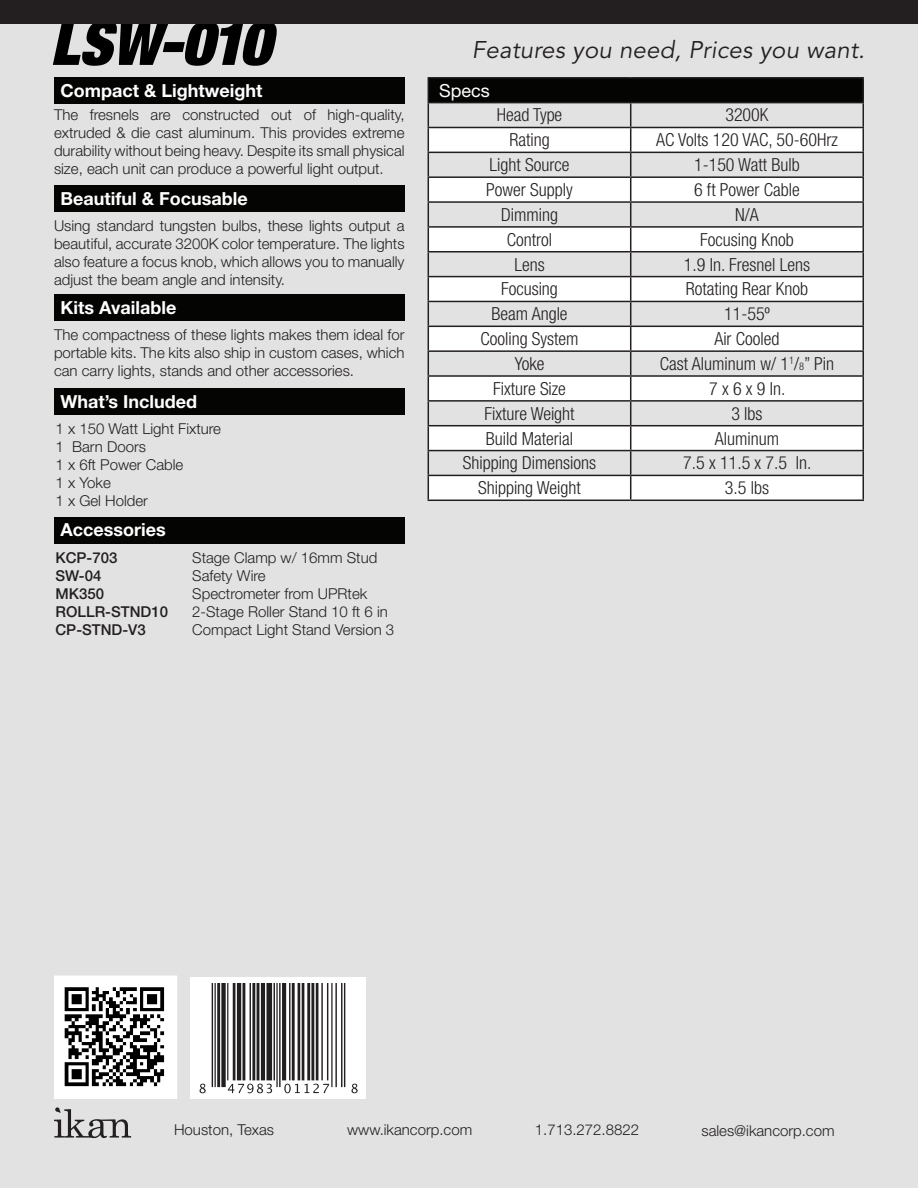
<style>
.page{position:relative;width:918px;height:1188px;background:#e2e2e2}
.page>*{position:absolute;margin:0;border:0;box-sizing:border-box;transform-origin:0 0}
.t1{font:italic 900 condensed 61.5px "Helvetica Neue LT Std";letter-spacing:-.02em;color:#000}
.t2{font:italic 24px "Avenir LT Std";letter-spacing:.01em;color:#231f20}
.t3{font:300 condensed 18px "Helvetica Neue LT Std";color:#231f20}
.t4{font:700 18px "Helvetica Neue LT Std";color:#fff}
.t5{font:18px "Helvetica Neue LT Std";color:#fff}
.t6{font:300 15px/18px "Helvetica Neue LT Std";color:#231f20;text-align:justify}
.t7{font:500 15px "Helvetica Neue LT Std";color:#231f20}
.s1{font-size:10.5px}
</style>
<div class="page">
<svg style="left:54px;top:1107px;width:77px;height:31px"></svg>
<div style="left:0;top:0;width:918px;height:24px;background:#231f20"></div>
<div style="left:54px;top:77px;width:351px;height:27px;background:#040503"></div>
<div style="left:54px;top:185px;width:351px;height:27px;background:#040503"></div>
<div style="left:54px;top:294px;width:351px;height:27px;background:#040503"></div>
<div style="left:54px;top:517px;width:351px;height:26px;background:#040503"></div>
<div style="left:54px;top:388px;width:351px;height:27px;background:#040503"></div>
<img style="left:56px;top:978px;width:119px;height:119px">
<div style="left:54px;top:976px;width:123px;height:123px;border:1px solid #fff"></div>
<div style="left:191px;top:978px;width:175px;height:121px;background:#fff"></div>
<img style="left:199px;top:983px;width:159px;height:110px">
<div style="left:428px;top:78px;width:435px;height:25px;background:#040503"></div>
<svg style="left:429px;top:128px;width:433px;height:372px;fill:#fff"></svg>
<hr style="left:428px;top:77px;width:203px;height:2px;background:#231f20">
<hr style="left:631px;top:77px;width:233px;height:2px;background:#231f20">
<hr style="left:862px;top:79px;width:2px;height:23px;background:#231f20">
<hr style="left:428px;top:102px;width:203px;height:1px;background:#231f20">
<hr style="left:631px;top:102px;width:233px;height:1px;background:#231f20">
<hr style="left:862px;top:103px;width:2px;height:24px;background:#231f20">
<hr style="left:428px;top:127px;width:203px;height:1px;background:#231f20">
<hr style="left:631px;top:127px;width:233px;height:1px;background:#231f20">
<hr style="left:862px;top:128px;width:2px;height:24px;background:#231f20">
<hr style="left:428px;top:152px;width:203px;height:1px;background:#231f20">
<hr style="left:631px;top:152px;width:233px;height:1px;background:#231f20">
<hr style="left:862px;top:153px;width:2px;height:23px;background:#231f20">
<hr style="left:428px;top:176px;width:203px;height:2px;background:#231f20">
<hr style="left:631px;top:176px;width:233px;height:2px;background:#231f20">
<hr style="left:862px;top:178px;width:2px;height:23px;background:#231f20">
<hr style="left:428px;top:201px;width:203px;height:2px;background:#231f20">
<hr style="left:631px;top:201px;width:233px;height:2px;background:#231f20">
<hr style="left:862px;top:203px;width:2px;height:23px;background:#231f20">
<hr style="left:428px;top:226px;width:203px;height:2px;background:#231f20">
<hr style="left:631px;top:226px;width:233px;height:2px;background:#231f20">
<hr style="left:862px;top:228px;width:2px;height:23px;background:#231f20">
<hr style="left:428px;top:251px;width:203px;height:2px;background:#231f20">
<hr style="left:631px;top:251px;width:233px;height:2px;background:#231f20">
<hr style="left:862px;top:253px;width:2px;height:23px;background:#231f20">
<hr style="left:428px;top:276px;width:203px;height:1px;background:#231f20">
<hr style="left:631px;top:276px;width:233px;height:1px;background:#231f20">
<hr style="left:862px;top:277px;width:2px;height:24px;background:#231f20">
<hr style="left:428px;top:301px;width:203px;height:1px;background:#231f20">
<hr style="left:631px;top:301px;width:233px;height:1px;background:#231f20">
<hr style="left:862px;top:302px;width:2px;height:24px;background:#231f20">
<hr style="left:428px;top:326px;width:203px;height:1px;background:#231f20">
<hr style="left:631px;top:326px;width:233px;height:1px;background:#231f20">
<hr style="left:862px;top:327px;width:2px;height:23px;background:#231f20">
<hr style="left:428px;top:350px;width:203px;height:2px;background:#231f20">
<hr style="left:631px;top:350px;width:233px;height:2px;background:#231f20">
<hr style="left:862px;top:352px;width:2px;height:23px;background:#231f20">
<hr style="left:428px;top:375px;width:203px;height:2px;background:#231f20">
<hr style="left:631px;top:375px;width:233px;height:2px;background:#231f20">
<hr style="left:862px;top:377px;width:2px;height:23px;background:#231f20">
<hr style="left:428px;top:400px;width:203px;height:2px;background:#231f20">
<hr style="left:631px;top:400px;width:233px;height:2px;background:#231f20">
<hr style="left:862px;top:402px;width:2px;height:23px;background:#231f20">
<hr style="left:428px;top:425px;width:203px;height:1px;background:#231f20">
<hr style="left:631px;top:425px;width:233px;height:1px;background:#231f20">
<hr style="left:862px;top:426px;width:2px;height:24px;background:#231f20">
<hr style="left:428px;top:450px;width:203px;height:1px;background:#231f20">
<hr style="left:631px;top:450px;width:233px;height:1px;background:#231f20">
<hr style="left:862px;top:451px;width:2px;height:24px;background:#231f20">
<hr style="left:428px;top:475px;width:203px;height:1px;background:#231f20">
<svg style="left:428px;top:79px;width:1px;height:421px"></svg>
<hr style="left:631px;top:475px;width:233px;height:1px;background:#231f20">
<svg style="left:630px;top:103px;width:1px;height:397px"></svg>
<hr style="left:862px;top:476px;width:2px;height:24px;background:#231f20">
<hr style="left:428px;top:500px;width:203px;height:1px;background:#231f20">
<hr style="left:631px;top:500px;width:233px;height:1px;background:#231f20">
<p class="t1" style="left:50px;top:4px;width:222px">LSW-010</p>
<p class="t4" style="left:60px;top:79px;width:203px">Compact &amp; Lightweight</p>
<p class="t6" style="left:54px;top:106px;width:352px">The fresnels are constructed out of high-quality, extruded &amp; die cast aluminum. This provides extreme durability without being heavy. Despite its small physical size, each unit can produce a powerful light output.</p>
<p class="t4" style="left:60px;top:187px;width:189px">Beautiful &amp; Focusable</p>
<p class="t6" style="left:54px;top:216px;width:352px">Using standard tungsten bulbs, these lights output a beautiful, accurate 3200K color temperature. The lights also feature a focus knob, which allows you to manually adjust the beam angle and intensity.</p>
<p class="t4" style="left:60px;top:297px;width:117px">Kits Available</p>
<p class="t6" style="left:54px;top:325px;width:352px">The compactness of these lights makes them ideal for portable kits. The kits also ship in custom cases, which can carry lights, stands and other accessories.</p>
<p class="t4" style="left:60px;top:390px;width:138px">What’s Included</p>
<p class="t6" style="left:56px;top:419px;width:167px">1 x 150 Watt Light Fixture</p>
<p class="t6" style="left:56px;top:437px;width:92px">1 Barn Doors</p>
<p class="t6" style="left:56px;top:455px;width:129px">1 x 6ft Power Cable</p>
<p class="t6" style="left:56px;top:473px;width:57px">1 x Yoke</p>
<p class="t6" style="left:56px;top:491px;width:94px">1 x Gel Holder</p>
<p class="t4" style="left:60px;top:519px;width:107px">Accessories</p>
<p class="t7" style="left:56px;top:548px;width:63px">KCP-703</p>
<p class="t7" style="left:56px;top:566px;width:47px">SW-04</p>
<p class="t7" style="left:56px;top:584px;width:50px">MK350</p>
<p class="t7" style="left:56px;top:602px;width:114px">ROLLR-STND10</p>
<p class="t7" style="left:56px;top:620px;width:92px">CP-STND-V3</p>
<p class="t6" style="left:192px;top:548px;width:187px">Stage Clamp w/ 16mm Stud</p>
<p class="t6" style="left:192px;top:566px;width:75px">Safety Wire</p>
<p class="t6" style="left:192px;top:584px;width:177px">Spectrometer from UPRtek</p>
<p class="t6" style="left:192px;top:602px;width:197px">2-Stage Roller Stand 10 ft 6 in</p>
<p class="t6" style="left:192px;top:620px;width:204px">Compact Light Stand Version 3</p>
<p class="t2" style="left:472px;top:36px;width:395px">Features you need, Prices you want.</p>
<p class="t5" style="left:439px;top:80px;width:52px">Specs</p>
<p class="t3" style="left:497px;top:105px;width:67px">Head Type</p>
<p class="t3" style="left:725px;top:105px;width:45px">3200K</p>
<p class="t3" style="left:509px;top:130px;width:42px">Rating</p>
<p class="t3" style="left:656px;top:130px;width:183px">AC Volts 120 VAC, 50-60Hrz</p>
<p class="t3" style="left:490px;top:155px;width:81px">Light Source</p>
<p class="t3" style="left:694px;top:155px;width:107px">1-150 Watt Bulb</p>
<p class="t3" style="left:486px;top:179px;width:88px">Power Supply</p>
<p class="t3" style="left:694px;top:179px;width:107px">6 ft Power Cable</p>
<p class="t3" style="left:501px;top:204px;width:58px">Dimming</p>
<p class="t3" style="left:735px;top:204px;width:25px">N/A</p>
<p class="t3" style="left:507px;top:229px;width:47px">Control</p>
<p class="t3" style="left:700px;top:229px;width:95px">Focusing Knob</p>
<p class="t3" style="left:514px;top:254px;width:32px">Lens</p>
<p class="t3" style="left:684px;top:254px;width:128px">1.9 In. Fresnel Lens</p>
<p class="t3" style="left:501px;top:279px;width:58px">Focusing</p>
<p class="t3" style="left:686px;top:279px;width:124px">Rotating Rear Knob</p>
<p class="t3" style="left:491px;top:304px;width:78px">Beam Angle</p>
<p class="t3" style="left:724px;top:304px;width:47px">11-55º</p>
<p class="t3" style="left:480px;top:328px;width:100px">Cooling System</p>
<p class="t3" style="left:714px;top:328px;width:67px">Air Cooled</p>
<p class="t3" style="left:515px;top:353px;width:31px">Yoke</p>
<p class="t3" style="left:660px;top:353px;width:176px">Cast Aluminum w/ 1<sup>1</sup>/<span class="s1">8</span>” Pin</p>
<p class="t3" style="left:493px;top:378px;width:74px">Fixture Size</p>
<p class="t3" style="left:709px;top:378px;width:78px">7 x 6 x 9 In.</p>
<p class="t3" style="left:484px;top:403px;width:92px">Fixture Weight</p>
<p class="t3" style="left:731px;top:403px;width:33px">3 lbs</p>
<p class="t3" style="left:486px;top:428px;width:89px">Build Material</p>
<p class="t3" style="left:715px;top:428px;width:66px">Aluminum</p>
<p class="t3" style="left:463px;top:453px;width:135px">Shipping Dimensions</p>
<p class="t3" style="left:683px;top:453px;width:130px">7.5 x 11.5 x 7.5 In.</p>
<p class="t3" style="left:478px;top:478px;width:104px">Shipping Weight</p>
<p class="t3" style="left:725px;top:478px;width:46px">3.5 lbs</p>
<p class="t6" style="left:174px;top:1120px;width:102px">Houston, Texas</p>
<p class="t6" style="left:347px;top:1120px;width:127px">www.ikancorp.com</p>
<p class="t6" style="left:535px;top:1120px;width:106px">1.713.272.8822</p>
<p class="t6" style="left:701px;top:1121px;width:135px">sales@ikancorp.com</p>
</div>
